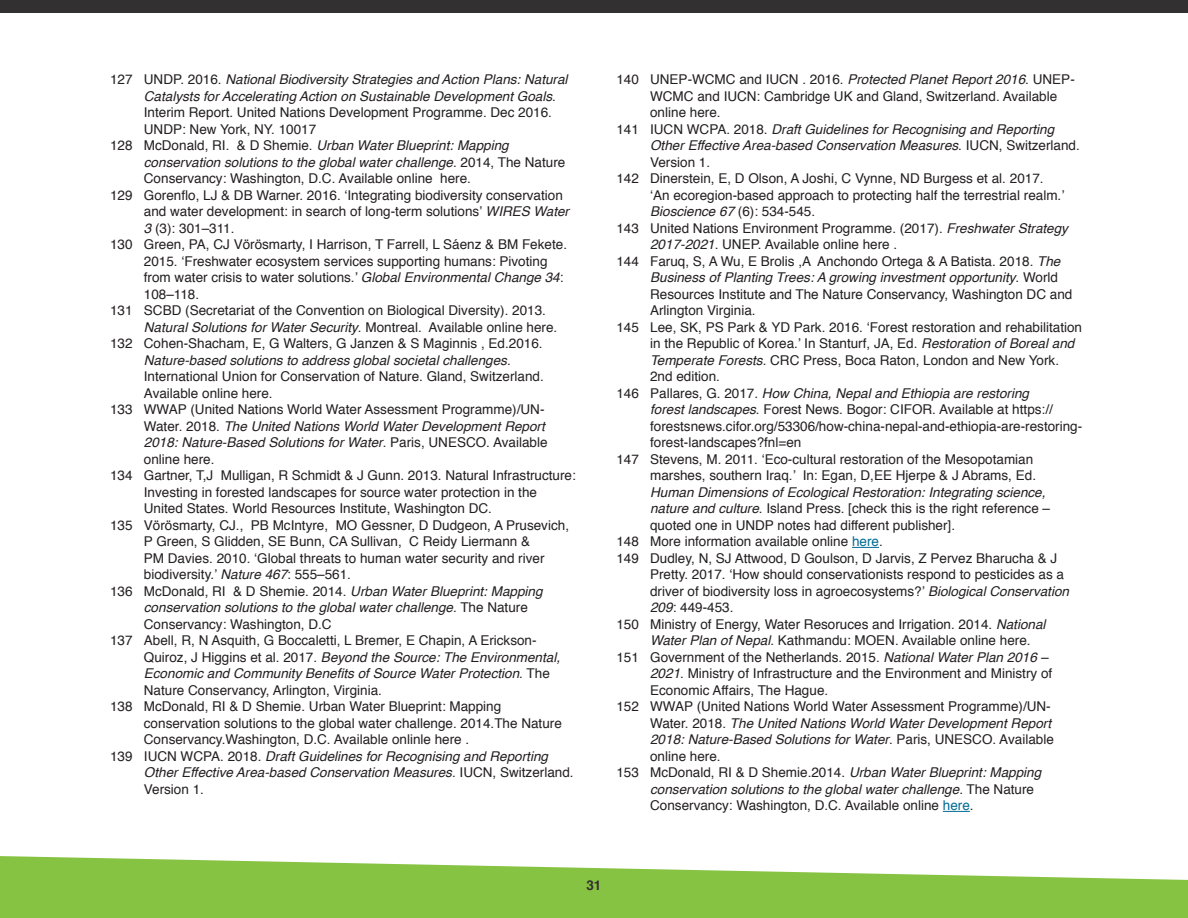
<style>
.page{position:relative;width:1188px;height:918px;background:#fff}
.page>*{position:absolute;margin:0;border:0;box-sizing:border-box;transform-origin:0 0}
.Endnotes{font:13.5px/16.5px "Helvetica";color:#231f20}
.Endnotes-2{font:italic 13.5px/16.5px "Helvetica";color:#231f20}
.t1{font:700 13.5px "Helvetica";color:#323031}
.s1{font-style:normal}
.s2{font-style:italic}
.s3{color:#006a93}
</style>
<div class="page">
<svg style="left:0;top:856px;width:1188px;height:62px;fill:#87c342"></svg>
<div style="left:0;top:0;width:1188px;height:14px;background:#323031"></div>
<svg style="left:852px;top:547px;width:27px;height:1px"></svg>
<svg style="left:943px;top:811px;width:27px;height:1px"></svg>
<p class="Endnotes-2" style="left:144px;top:72px;width:425px;text-indent:-34px"><span class="s1">127 UNDP. 2016.</span> National Biodiversity Strategies and Action Plans: Natural Catalysts for Accelerating Action on Sustainable Development Goals<span class="s1">.<br>Interim Report. United Nations Development Programme. Dec 2016.<br>UNDP: New York, NY. 10017</span></p>
<p class="Endnotes" style="left:144px;top:138px;width:423px;text-indent:-34px">128 McDonald, RI. &amp; D Shemie. <span class="s2">Urban Water Blueprint: Mapping conservation solutions to the global water challenge</span>. 2014, The Nature<br>Conservancy: Washington, D.C. Available online here.</p>
<p class="Endnotes" style="left:144px;top:187px;width:427px;text-indent:-34px">129 Gorenflo, LJ &amp; DB Warner. 2016. ‘Integrating biodiversity conservation and water development: in search of long-term solutions’ <span class="s2">WIRES Water<br>3</span> (3): 301–311.</p>
<p class="Endnotes" style="left:144px;top:237px;width:425px;text-indent:-34px">130 Green, PA, CJ Vörösmarty, I Harrison, T Farrell, L Sáenz &amp; BM Fekete.<br>2015. ‘Freshwater ecosystem services supporting humans: Pivoting from water crisis to water solutions.’ <span class="s2">Global Environmental Change 34</span>:<br>108–118.</p>
<p class="Endnotes" style="left:144px;top:303px;width:415px;text-indent:-34px">131 SCBD (Secretariat of the Convention on Biological Diversity). 2013.<br><span class="s2">Natural Solutions for Water Security</span>. Montreal. Available online here.</p>
<p class="Endnotes" style="left:144px;top:336px;width:401px;text-indent:-34px">132 Cohen-Shacham, E, G Walters, G Janzen &amp; S Maginnis , Ed.2016.<br><span class="s2">Nature-based solutions to address global societal challenges</span>.<br>International Union for Conservation of Nature. Gland, Switzerland.<br>Available online here.</p>
<p class="Endnotes" style="left:144px;top:402px;width:405px;text-indent:-34px">133 WWAP (United Nations World Water Assessment Programme)/UN-Water. 2018. <span class="s2">The United Nations World Water Development Report 2018: Nature-Based Solutions for Water</span>. Paris, UNESCO. Available online here.</p>
<p class="Endnotes" style="left:144px;top:468px;width:434px;text-indent:-34px">134 Gartner, T,J Mulligan, R Schmidt &amp; J Gunn. 2013. Natural Infrastructure:<br>Investing in forested landscapes for source water protection in the<br>United States. World Resources Institute, Washington DC.</p>
<p class="Endnotes" style="left:144px;top:517px;width:427px;text-indent:-34px">135 Vörösmarty, CJ., PB McIntyre, MO Gessner, D Dudgeon, A Prusevich, P Green, S Glidden, SE Bunn, CA Sullivan, C Reidy Liermann &amp;<br>PM Davies. 2010. ‘Global threats to human water security and river biodiversity.’ <span class="s2">Nature 467</span>: 555–561.</p>
<p class="Endnotes-2" style="left:144px;top:583px;width:400px;text-indent:-34px"><span class="s1">136 McDonald, RI &amp; D Shemie. 2014.</span> Urban Water Blueprint: Mapping conservation solutions to the global water challenge<span class="s1">. The Nature<br>Conservancy: Washington, D.C</span></p>
<p class="Endnotes" style="left:144px;top:633px;width:418px;text-indent:-34px">137 Abell, R, N Asquith, G Boccaletti, L Bremer, E Chapin, A Erickson-Quiroz, J Higgins et al. 2017. <span class="s2">Beyond the Source: The Environmental, Economic and Community Benefits of Source Water Protection</span>. The Nature Conservancy, Arlington, Virginia.</p>
<p class="Endnotes" style="left:144px;top:699px;width:419px;text-indent:-34px">138 McDonald, RI &amp; D Shemie. Urban Water Blueprint: Mapping conservation solutions to the global water challenge. 2014.The Nature<br>Conservancy.Washington, D.C. Available onlinle here .</p>
<p class="Endnotes-2" style="left:144px;top:748px;width:431px;text-indent:-34px"><span class="s1">139 IUCN WCPA. 2018.</span> Draft Guidelines for Recognising and Reporting<br>Other Effective Area-based Conservation Measures<span class="s1">. IUCN, Switzerland.<br>Version 1.</span></p>
<p class="Endnotes" style="left:650px;top:72px;width:426px;text-indent:-34px">140 UNEP-WCMC and IUCN . 2016. <span class="s2">Protected Planet Report 2016</span>. UNEP-<br>WCMC and IUCN: Cambridge UK and Gland, Switzerland. Available online here.</p>
<p class="Endnotes-2" style="left:650px;top:121px;width:431px;text-indent:-34px"><span class="s1">141 IUCN WCPA. 2018.</span> Draft Guidelines for Recognising and Reporting<br>Other Effective Area-based Conservation Measures<span class="s1">. IUCN, Switzerland.<br>Version 1.</span></p>
<p class="Endnotes" style="left:650px;top:171px;width:416px;text-indent:-34px">142 Dinerstein, E, D Olson, A Joshi, C Vynne, ND Burgess et al. 2017. ‘An ecoregion-based approach to protecting half the terrestrial realm.’<br><span class="s2">Bioscience 67</span> (6): 534-545.</p>
<p class="Endnotes" style="left:650px;top:220px;width:419px;text-indent:-34px">143 United Nations Environment Programme. (2017). <span class="s2">Freshwater Strategy<br>2017-2021</span>. UNEP. Available online here .</p>
<p class="Endnotes" style="left:650px;top:253px;width:424px;text-indent:-34px">144 Faruq, S, A Wu, E Brolis ,A Anchondo Ortega &amp; A Batista. 2018. <span class="s2">The Business of Planting Trees: A growing investment opportunity</span>. World Resources Institute and The Nature Conservancy, Washington DC and Arlington Virginia.</p>
<p class="Endnotes" style="left:650px;top:319px;width:433px;text-indent:-34px">145 Lee, SK, PS Park &amp; YD Park. 2016. ‘Forest restoration and rehabilitation in the Republic of Korea.’ In Stanturf, JA, Ed. <span class="s2">Restoration of Boreal and Temperate Forests</span>. CRC Press, Boca Raton, London and New York.<br>2nd edition.</p>
<p class="Endnotes" style="left:650px;top:385px;width:434px;text-indent:-34px">146 Pallares, G. 2017. <span class="s2">How China, Nepal and Ethiopia are restoring<br>forest landscapes</span>. Forest News. Bogor: CIFOR. Available at https:// forestsnews.cifor.org/53306/how-china-nepal-and-ethiopia-are-restoring&shy;forest-landscapes?fnl=en</p>
<p class="Endnotes" style="left:650px;top:451px;width:401px;text-indent:-34px">147 Stevens, M. 2011. ‘Eco-cultural restoration of the Mesopotamian marshes, southern Iraq.’ In: Egan, D,EE Hjerpe &amp; J Abrams, Ed.<br><span class="s2">Human Dimensions of Ecological Restoration: Integrating science, nature and culture</span>. Island Press. [check this is the right reference – quoted one in UNDP notes had different publisher].</p>
<p class="Endnotes" style="left:616px;top:534px;width:268px">148 More information available online <span class="s3">here</span>.</p>
<p class="Endnotes" style="left:650px;top:550px;width:420px;text-indent:-34px">149 Dudley, N, SJ Attwood, D Goulson, D Jarvis, Z Pervez Bharucha &amp; J Pretty. 2017. ‘How should conservationists respond to pesticides as a driver of biodiversity loss in agroecosystems?’ <span class="s2">Biological Conservation 209</span>: 449-453.</p>
<p class="Endnotes" style="left:650px;top:616px;width:397px;text-indent:-34px">150 Ministry of Energy, Water Resoruces and Irrigation. 2014. <span class="s2">National<br>Water Plan of Nepal</span>. Kathmandu: MOEN. Available online here.</p>
<p class="Endnotes" style="left:650px;top:649px;width:404px;text-indent:-34px">151 Government of the Netherlands. 2015. <span class="s2">National Water Plan 2016 –<br>2021</span>. Ministry of Infrastructure and the Environment and Ministry of<br>Economic Affairs, The Hague.</p>
<p class="Endnotes" style="left:650px;top:699px;width:405px;text-indent:-34px">152 WWAP (United Nations World Water Assessment Programme)/UN-Water. 2018. <span class="s2">The United Nations World Water Development Report 2018: Nature-Based Solutions for Water</span>. Paris, UNESCO. Available online here.</p>
<p class="Endnotes" style="left:650px;top:765px;width:393px;text-indent:-34px">153 McDonald, RI &amp; D Shemie.2014. <span class="s2">Urban Water Blueprint: Mapping conservation solutions to the global water challenge</span>. The Nature<br>Conservancy: Washington, D.C. Available online <span class="s3">here</span>.</p>
<p class="t1" style="left:586px;top:874px;width:17px">31</p>
</div>
